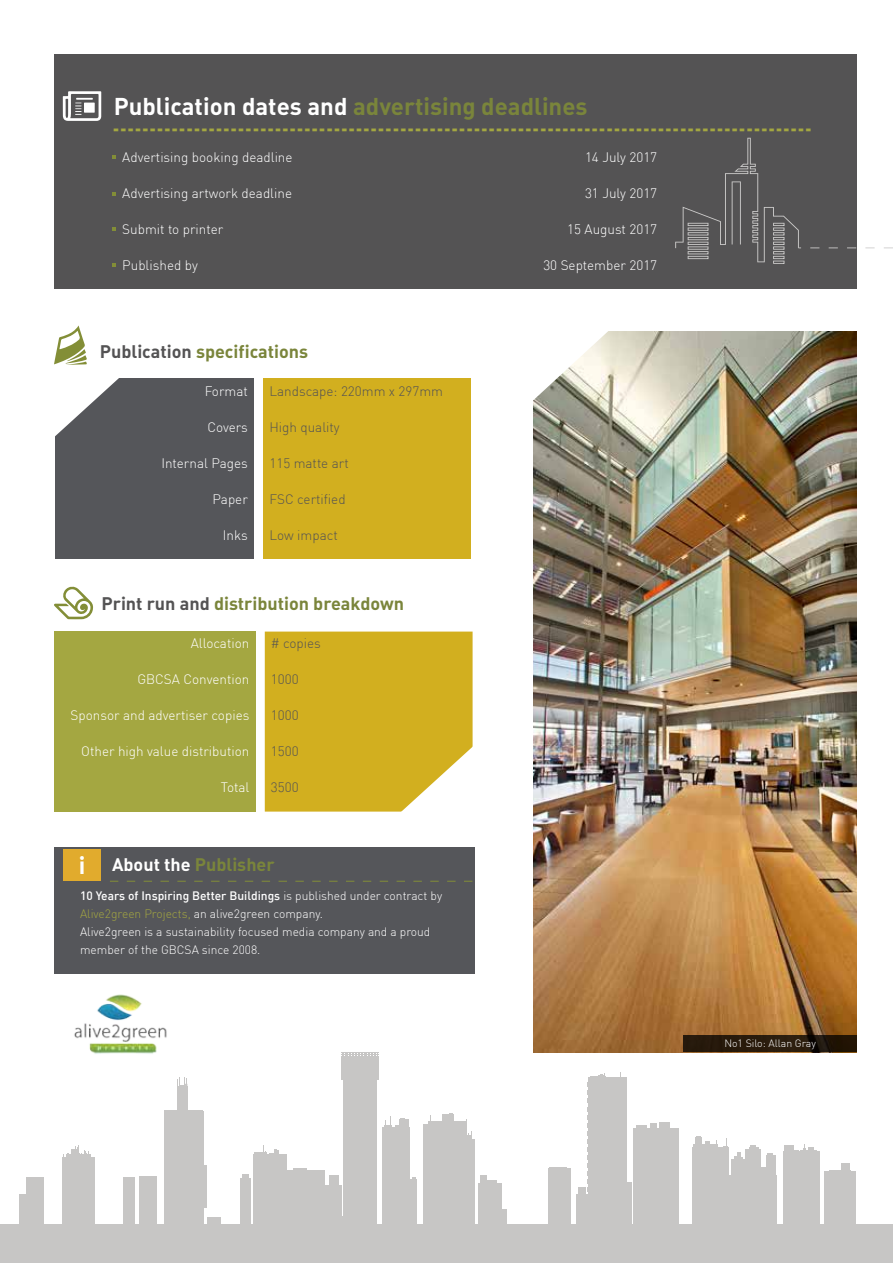
<style>
.page{position:relative;width:893px;height:1263px;background:#fff}
.page>*{position:absolute;margin:0;border:0;box-sizing:border-box;transform-origin:0 0}
.t1{font:24px "DIN Bold Alternate";color:#7a853b}
.t2{font:18px "DIN Bold Alternate";color:#7a853b}
.t3{font:300 13.5px "DIN";color:#fff}
.t4{font:300 13.5px "DIN";color:#545354}
.t5{font:300 12px/18px "DIN";color:#fff}
.t6{font:300 10.5px "DIN";color:#fff}
.s1{color:#fff}
.s2{color:#545354}
.s3{font-size:24px;color:#fff}
.s4{font-weight:500}
.s5{color:#a4a741}
</style>
<div class="page">
<div style="left:19px;top:1194px;width:17px;height:56px;background:#c7c6c5"></div>
<div style="left:341px;top:1056px;width:37px;height:23px;background:#c7c6c5"></div>
<hr style="left:341px;top:1052px;width:37px;height:1px;background:#c7c6c5">
<svg style="left:342px;top:1053px;width:36px;height:3px"></svg>
<hr style="left:341px;top:1054px;width:37px;height:1px;background:#c7c6c5">
<svg style="left:26px;top:1072px;width:830px;height:152px"></svg>
<div style="left:0;top:1224px;width:893px;height:39px;background:#c7c6c5"></div>
<div style="left:55px;top:378px;width:199px;height:180px;background:#55565a"></div>
<div style="left:54px;top:632px;width:202px;height:180px;background:#a4a741"></div>
<div style="left:263px;top:378px;width:208px;height:180px;background:#d2af1f"></div>
<div style="left:54px;top:54px;width:803px;height:234px;background:#545354"></div>
<svg style="left:675px;top:138px;width:126px;height:126px"></svg>
<svg style="left:63px;top:91px;width:38px;height:30px"></svg>
<svg style="left:54px;top:325px;width:33px;height:40px"></svg>
<svg style="left:54px;top:586px;width:39px;height:33px"></svg>
<img style="left:74px;top:994px;width:93px;height:60px">
<svg style="left:113px;top:155px;width:3px;height:4px"></svg>
<svg style="left:113px;top:227px;width:3px;height:4px"></svg>
<img style="left:534px;top:332px;width:323px;height:720px">
<svg style="left:683px;top:1035px;width:174px;height:17px;background:#25180a"></svg>
<svg style="left:55px;top:378px;width:64px;height:58px"></svg>
<div style="left:265px;top:632px;width:208px;height:180px;background:#d2af1f"></div>
<svg style="left:533px;top:331px;width:81px;height:73px"></svg>
<div style="left:54px;top:848px;width:420px;height:126px;background:#55565a"></div>
<svg style="left:110px;top:881px;width:362px;height:1px"></svg>
<div style="left:63px;top:849px;width:38px;height:32px;background:#e1ab2d"></div>
<h1 class="t1" style="left:114px;top:90px;width:475px"><span class="s1">Publication dates and</span> advertising deadlines</h1>
<p class="t3" style="left:122px;top:149px;width:172px">Advertising booking deadline</p>
<p class="t3" style="left:585px;top:149px;width:74px">14 July 2017</p>
<p class="t3" style="left:122px;top:185px;width:171px">Advertising artwork deadline</p>
<p class="t3" style="left:585px;top:185px;width:74px">31 July 2017</p>
<p class="t3" style="left:122px;top:221px;width:103px">Submit to printer</p>
<p class="t3" style="left:567px;top:221px;width:91px">15 August 2017</p>
<p class="t3" style="left:122px;top:257px;width:77px">Published by</p>
<p class="t3" style="left:543px;top:257px;width:115px">30 September 2017</p>
<h2 class="t2" style="left:100px;top:340px;width:210px"><span class="s2">Publication</span> specifications</h2>
<p class="t3" style="left:205px;top:383px;width:45px">Format</p>
<p class="t3" style="left:207px;top:419px;width:42px">Covers</p>
<p class="t3" style="left:161px;top:455px;width:88px">Internal Pages</p>
<p class="t3" style="left:213px;top:491px;width:37px">Paper</p>
<p class="t3" style="left:223px;top:527px;width:27px">Inks</p>
<p class="t4" style="left:269px;top:383px;width:175px">Landscape: 220mm x 297mm</p>
<p class="t4" style="left:269px;top:419px;width:72px">High quality</p>
<p class="t4" style="left:269px;top:455px;width:81px">115 matte art</p>
<p class="t4" style="left:269px;top:491px;width:78px">FSC certified</p>
<p class="t4" style="left:269px;top:527px;width:70px">Low impact</p>
<h2 class="t2" style="left:102px;top:592px;width:304px"><span class="s2">Print run and</span> distribution breakdown</h2>
<p class="t3" style="left:191px;top:635px;width:60px">Allocation</p>
<p class="t3" style="left:137px;top:671px;width:113px">GBCSA Convention</p>
<p class="t3" style="left:71px;top:707px;width:180px">Sponsor and advertiser copies</p>
<p class="t3" style="left:81px;top:743px;width:170px">Other high value distribution</p>
<p class="t3" style="left:221px;top:779px;width:30px">Total</p>
<p class="t4" style="left:271px;top:635px;width:51px"># copies</p>
<p class="t4" style="left:271px;top:671px;width:29px">1000</p>
<p class="t4" style="left:271px;top:707px;width:29px">1000</p>
<p class="t4" style="left:271px;top:743px;width:29px">1500</p>
<p class="t4" style="left:271px;top:779px;width:29px">3500</p>
<h2 class="t2" style="left:79px;top:852px;width:197px"><span class="s3">i</span> <span class="s1">About the</span> Publisher</h2>
<p class="t5" style="left:80px;top:887px;width:364px"><span class="s4">10 Years of Inspiring Better Buildings</span> is published under contract by <span class="s5">Alive2green Projects,</span> an alive2green company.<br>Alive2green is a sustainability focused media company and a proud member of the GBCSA since 2008.</p>
<p class="t6" style="left:724px;top:1036px;width:93px">No1 Silo: Allan Gray</p>
</div>
